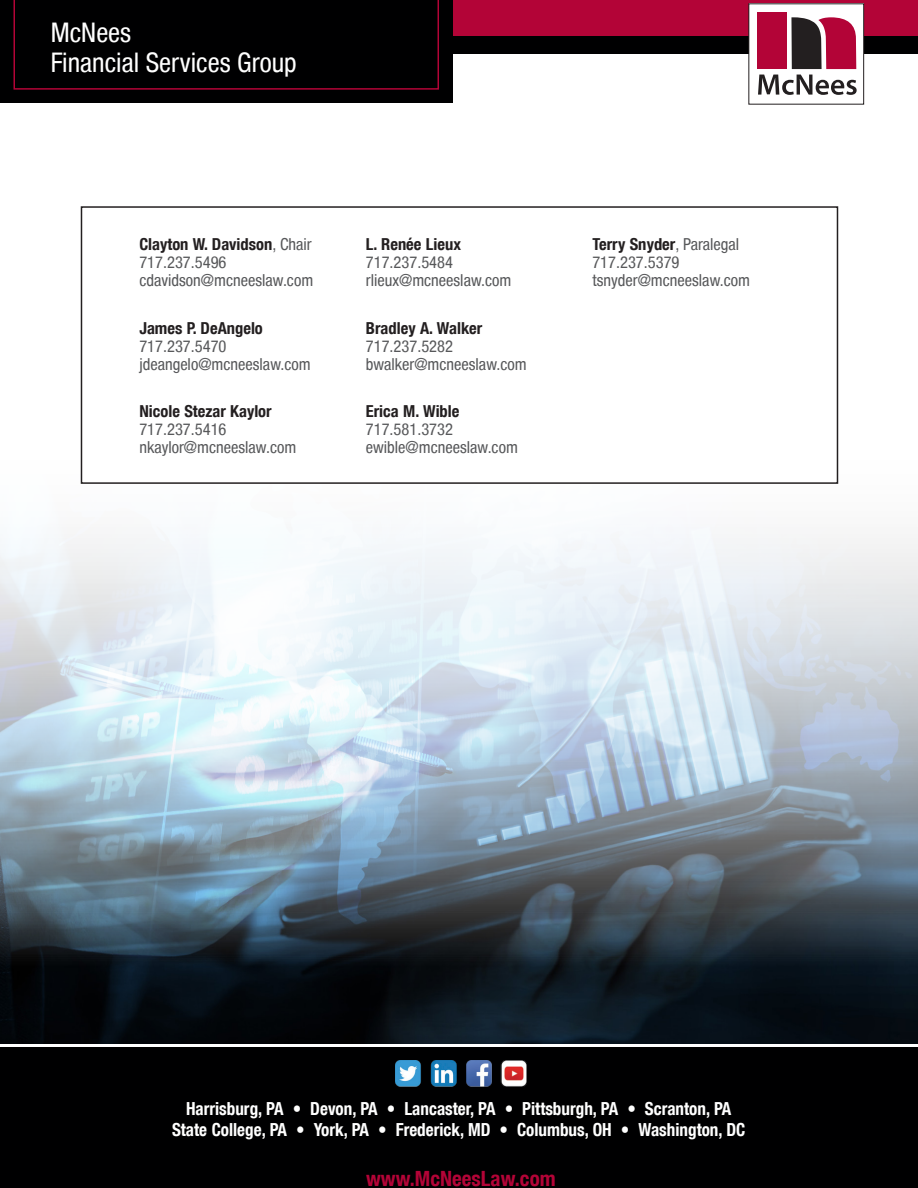
<style>
.page{position:relative;width:918px;height:1188px;background:#fff}
.page>*{position:absolute;margin:0;border:0;box-sizing:border-box;transform-origin:0 0}
.t1{font:condensed 27px/30px "Helvetica Neue Condensed";color:#fff}
.t2{font:700 condensed 21px "Helvetica Neue Condensed";color:#b30437}
.PG_List{font:700 condensed 18px/21px "Helvetica Neue Condensed";color:#fff;text-align:center;scale:.95 1}
.PG_List-2{font:condensed 16.5px/18px "Helvetica Neue Condensed";color:#57585a}
.s1{font-weight:700;color:#231f20}
</style>
<div class="page">
<img style="left:0;top:426px;width:918px;height:618px">
<div style="left:0;top:0;width:918px;height:53px;background:#b30437"></div>
<div style="left:0;top:37px;width:918px;height:17px;background:#000001"></div>
<div style="left:0;top:0;width:453px;height:103px;background:#000001"></div>
<svg style="left:14px;top:0;width:425px;height:90px"></svg>
<div style="left:0;top:1047px;width:918px;height:141px;background:#000001"></div>
<div style="left:749px;top:4px;width:115px;height:100px;background:#fff"></div>
<svg style="left:758px;top:75px;width:99px;height:20px"></svg>
<div style="left:757px;top:12px;width:30px;height:57px;background:#b30437"></div>
<svg style="left:791px;top:17px;width:65px;height:52px"></svg>
<img style="left:395px;top:1060px;width:131px;height:26px">
<div style="left:81px;top:207px;width:756px;height:276px;background:#fff"></div>
<div style="left:81px;top:206px;width:757px;height:278px;border:2px solid #231f20"></div>
<p class="t1" style="left:51px;top:17px;width:247px">McNees<br>Financial Services Group</p>
<p class="PG_List-2" style="left:139px;top:235px;width:175px"><span class="s1">Clayton W. Davidson</span>, Chair<br>717.237.5496 cdavidson@mcneeslaw.com</p>
<p class="PG_List-2" style="left:139px;top:319px;width:173px"><span class="s1">James P. DeAngelo<br></span>717.237.5470 jdeangelo@mcneeslaw.com</p>
<p class="PG_List-2" style="left:139px;top:402px;width:158px"><span class="s1">Nicole Stezar Kaylor<br></span>717.237.5416 nkaylor@mcneeslaw.com</p>
<p class="PG_List-2" style="left:366px;top:235px;width:147px"><span class="s1">L. Renée Lieux<br></span>717.237.5484 rlieux@mcneeslaw.com</p>
<p class="PG_List-2" style="left:366px;top:319px;width:162px"><span class="s1">Bradley A. Walker<br></span>717.237.5282 bwalker@mcneeslaw.com</p>
<p class="PG_List-2" style="left:366px;top:402px;width:154px"><span class="s1">Erica M. Wible<br></span>717.581.3732 ewible@mcneeslaw.com</p>
<p class="PG_List-2" style="left:592px;top:235px;width:159px"><span class="s1">Terry Snyder</span>, Paralegal<br>717.237.5379 tsnyder@mcneeslaw.com</p>
<p class="PG_List" style="left:172px;top:1098px;width:605px">Harrisburg, PA • Devon, PA • Lancaster, PA • Pittsburgh, PA • Scranton, PA<br>State College, PA • York, PA • Frederick, MD • Columbus, OH • Washington, DC</p>
<p class="t2" style="left:366px;top:1166px;width:191px">www.McNeesLaw.com</p>
</div>
